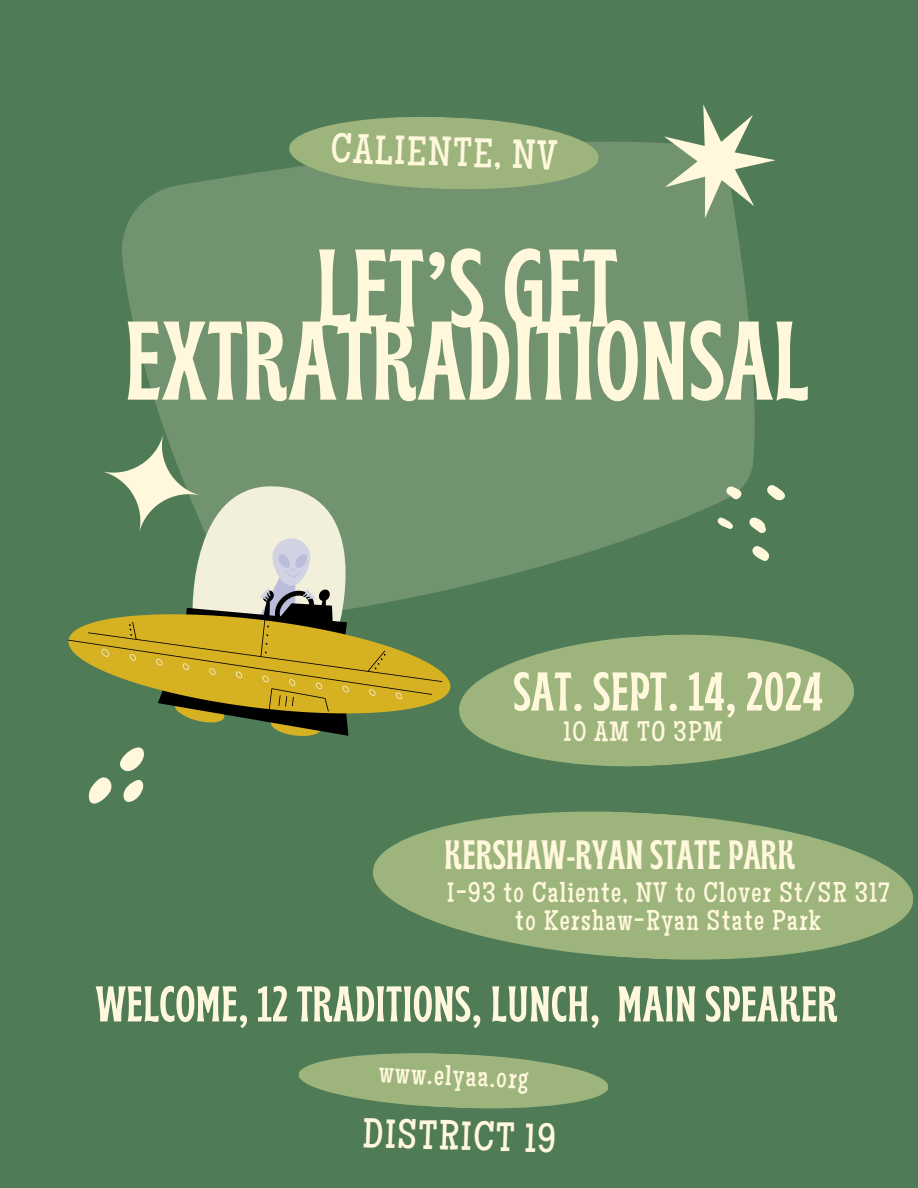
<style>
.page{position:relative;width:918px;height:1188px;background:#507b57}
.page>*{position:absolute;margin:0;border:0;box-sizing:border-box;transform-origin:0 0}
.t1{font:700 condensed 111.6px "Brice";color:#fff8dd}
.t2{font:700 condensed 110.1px "Brice";color:#fff8dd}
.t3{font:700 condensed 54.45px "Brice";color:#fff8dd}
.t4{font:700 condensed 50.1px "Brice";color:#fff8dd}
.t5{font:41.7px "Maiden Orange";color:#fff8dd}
.t6{font:700 condensed 40.95px "Brice";color:#fff8dd}
.t7{font:28.5px/28.2px "Maiden Orange";letter-spacing:.055em;color:#fff8dd;text-align:center}
</style>
<div class="page">
<svg style="left:122px;top:141px;width:633px;height:450px;background:#6d906c"></svg>
<svg style="left:459px;top:634px;width:395px;height:133px;fill:#9db57c"></svg>
<svg style="left:299px;top:1053px;width:310px;height:56px"></svg>
<svg style="left:373px;top:811px;width:540px;height:149px;fill:#9db57c"></svg>
<svg style="left:288px;top:117px;width:311px;height:75px;background:#8ea976"></svg>
<svg style="left:648px;top:104px;width:127px;height:122px"></svg>
<svg style="left:767px;top:485px;width:18px;height:16px"></svg>
<svg style="left:749px;top:517px;width:17px;height:18px"></svg>
<svg style="left:752px;top:545px;width:17px;height:17px"></svg>
<svg style="left:725px;top:486px;width:18px;height:14px"></svg>
<svg style="left:716px;top:517px;width:17px;height:13px"></svg>
<svg style="left:68px;top:421px;width:374px;height:391px"></svg>
<p class="t5" style="left:332px;top:133px;width:227px;rotate:2deg">CALIENTE, NV</p>
<p class="t2" style="left:316px;top:244px;width:304px">LET’S GET</p>
<p class="t1" style="left:124px;top:316px;width:687px">EXTRATRADITIONSAL</p>
<h4 class="t3" style="left:513px;top:670px;width:311px">SAT. SEPT. 14, 2024</h4>
<h2 class="t7" style="left:563px;top:721px;width:161px">10 AM TO 3PM</h2>
<h1 class="t6" style="left:444px;top:839px;width:353px">KERSHAW-RYAN STATE PARK</h1>
<p class="t7" style="left:447px;top:882px;width:444px">I-93 to Caliente, NV to Clover St/SR 317 to Kershaw-Ryan State Park</p>
<p class="t4" style="left:96px;top:984px;width:744px">WELCOME, 12 TRADITIONS, LUNCH, MAIN SPEAKER</p>
<p class="t7" style="left:379px;top:1063px;width:151px;rotate:2deg">www.elyaa.org</p>
<h5 class="t5" style="left:363px;top:1117px;width:195px;rotate:2deg">DISTRICT 19</h5>
</div>
